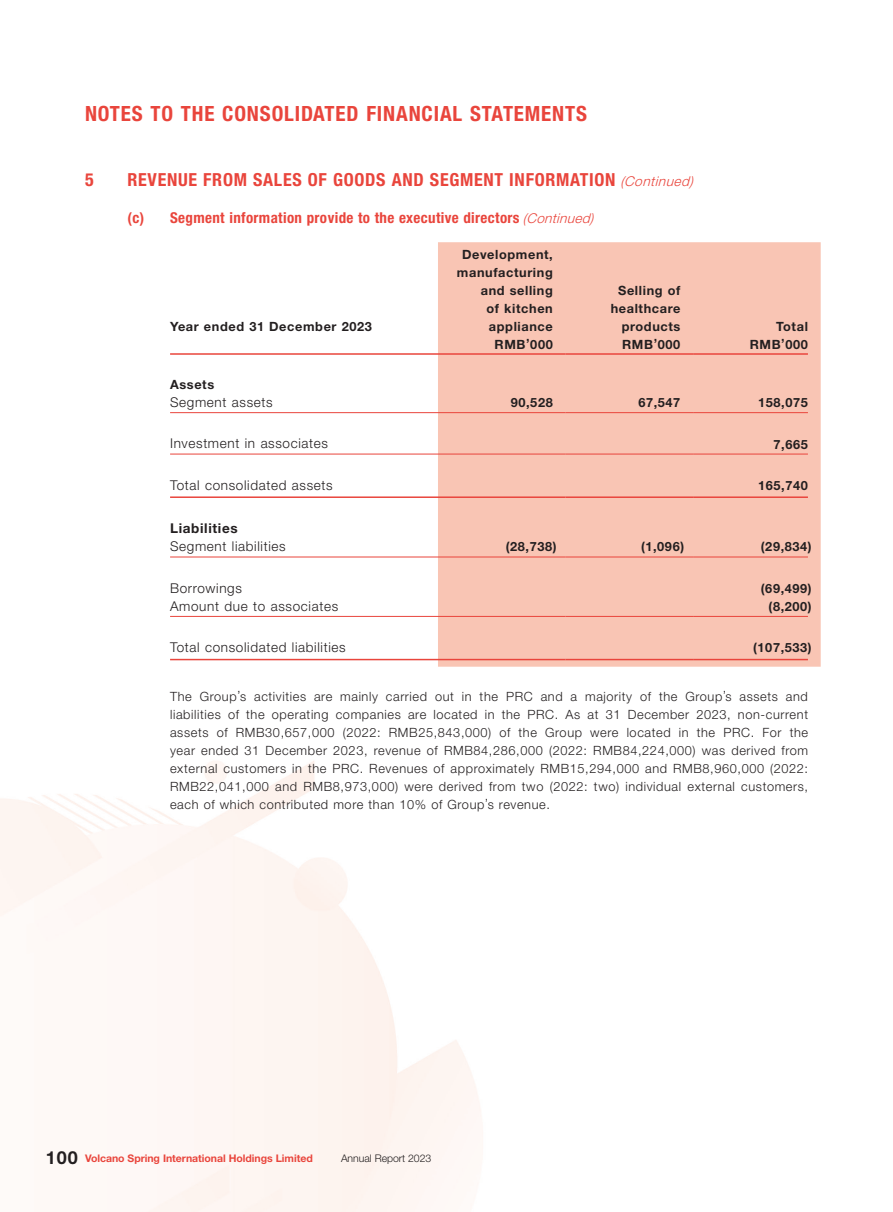
<style>
.page{position:relative;width:893px;height:1212px;background:#fff}
.page>*{position:absolute;margin:0;border:0;box-sizing:border-box;transform-origin:0 0}
.t1{font:700 condensed 21px "Helvetica Neue LT Std";letter-spacing:.04em;color:#e9453c}
.t2{font:700 condensed 18px "Helvetica Neue LT Std";letter-spacing:.04em;color:#e9453c}
.t3{font:700 condensed 15px "Helvetica Neue LT Std";letter-spacing:.025em;color:#e9453c}
.t4{font:300 13.5px "Helvetica Neue LT Std";letter-spacing:.05em;color:#231f20}
.t5{font:700 13.5px "Helvetica Neue LT Std";letter-spacing:.05em;color:#231f20}
.t6{font:300 12.75px/18px "Helvetica Neue LT Std";letter-spacing:.05em;color:#231f20;text-align:justify}
.t7{font:700 12.75px/18px "Helvetica Neue LT Std";letter-spacing:.05em;color:#231f20;text-align:right}
.t8{font:700 10.5px "Helvetica Neue LT Std";letter-spacing:-.005em;color:#e9453c}
.t9{font:300 10.5px "Helvetica Neue LT Std";letter-spacing:-.005em;color:#231f20}
.s1{font-weight:300;font-style:italic;font-stretch:normal;font-size:13.5px}
.s2{font-size:18px;color:#231f20}
</style>
<div class="page">
<div style="left:438px;top:242px;width:383px;height:425px;background:#f9c5b4"></div>
<hr style="left:170px;top:353px;width:268px;height:2px;background:#e9453c">
<hr style="left:438px;top:353px;width:128px;height:2px;background:#e9453c">
<hr style="left:566px;top:353px;width:127px;height:2px;background:#e9453c">
<hr style="left:693px;top:353px;width:115px;height:2px;background:#e9453c">
<hr style="left:170px;top:412px;width:268px;height:1px;background:#e9453c">
<hr style="left:438px;top:412px;width:128px;height:1px;background:#e9453c">
<hr style="left:566px;top:412px;width:127px;height:1px;background:#e9453c">
<hr style="left:693px;top:412px;width:115px;height:1px;background:#e9453c">
<hr style="left:170px;top:454px;width:268px;height:1px;background:#e9453c">
<hr style="left:438px;top:454px;width:128px;height:1px;background:#e9453c">
<hr style="left:566px;top:454px;width:127px;height:1px;background:#e9453c">
<hr style="left:693px;top:454px;width:115px;height:1px;background:#e9453c">
<hr style="left:170px;top:496px;width:268px;height:2px;background:#e9453c">
<hr style="left:438px;top:496px;width:128px;height:2px;background:#e9453c">
<hr style="left:566px;top:496px;width:127px;height:2px;background:#e9453c">
<hr style="left:693px;top:496px;width:115px;height:2px;background:#e9453c">
<hr style="left:170px;top:557px;width:268px;height:1px;background:#e9453c">
<hr style="left:438px;top:557px;width:128px;height:1px;background:#e9453c">
<hr style="left:566px;top:557px;width:127px;height:1px;background:#e9453c">
<hr style="left:693px;top:557px;width:115px;height:1px;background:#e9453c">
<hr style="left:170px;top:616px;width:268px;height:1px;background:#e9453c">
<hr style="left:438px;top:616px;width:128px;height:1px;background:#e9453c">
<hr style="left:566px;top:616px;width:127px;height:1px;background:#e9453c">
<hr style="left:693px;top:616px;width:115px;height:1px;background:#e9453c">
<hr style="left:170px;top:659px;width:268px;height:1px;background:#e9453c">
<hr style="left:438px;top:659px;width:128px;height:1px;background:#e9453c">
<hr style="left:566px;top:659px;width:127px;height:1px;background:#e9453c">
<hr style="left:693px;top:659px;width:115px;height:1px;background:#e9453c">
<h1 class="t1" style="left:85px;top:100px;width:503px">NOTES TO THE CONSOLIDATED FINANCIAL STATEMENTS</h1>
<h2 class="t2" style="left:85px;top:169px;width:10px">5</h2>
<h2 class="t2" style="left:128px;top:169px;width:567px">REVENUE FROM SALES OF GOODS AND SEGMENT INFORMATION <span class="s1">(Continued)</span></h2>
<p class="t3" style="left:128px;top:209px;width:468px">(c) Segment information provide to the executive directors <span class="s1">(Continued)</span></p>
<p class="t7" style="left:170px;top:317px;width:203px">Year ended 31 December 2023</p>
<p class="t7" style="left:457px;top:245px;width:97px">Development, manufacturing and selling<br>of kitchen appliance</p>
<p class="t7" style="left:611px;top:281px;width:71px">Selling of healthcare products</p>
<p class="t7" style="left:776px;top:317px;width:33px">Total</p>
<p class="t7" style="left:495px;top:335px;width:60px">RMB’000</p>
<p class="t7" style="left:622px;top:335px;width:60px">RMB’000</p>
<p class="t7" style="left:750px;top:335px;width:60px">RMB’000</p>
<p class="t7" style="left:170px;top:375px;width:46px">Assets</p>
<p class="t4" style="left:170px;top:394px;width:104px">Segment assets</p>
<p class="t7" style="left:511px;top:393px;width:44px">90,528</p>
<p class="t7" style="left:638px;top:393px;width:44px">67,547</p>
<p class="t7" style="left:758px;top:393px;width:51px">158,075</p>
<p class="t4" style="left:170px;top:435px;width:159px">Investment in associates</p>
<p class="t7" style="left:774px;top:435px;width:36px">7,665</p>
<p class="t4" style="left:170px;top:477px;width:164px">Total consolidated assets</p>
<p class="t7" style="left:758px;top:476px;width:51px">165,740</p>
<p class="t5" style="left:170px;top:520px;width:69px">Liabilities</p>
<p class="t4" style="left:170px;top:538px;width:117px">Segment liabilities</p>
<p class="t7" style="left:506px;top:538px;width:52px">(28,738)</p>
<p class="t7" style="left:641px;top:538px;width:45px">(1,096)</p>
<p class="t7" style="left:761px;top:538px;width:52px">(29,834)</p>
<p class="t4" style="left:170px;top:580px;width:73px">Borrowings</p>
<p class="t7" style="left:761px;top:579px;width:52px">(69,499)</p>
<p class="t4" style="left:170px;top:598px;width:170px">Amount due to associates</p>
<p class="t7" style="left:769px;top:597px;width:45px">(8,200)</p>
<p class="t4" style="left:170px;top:639px;width:177px">Total consolidated liabilities</p>
<p class="t7" style="left:753px;top:638px;width:60px">(107,533)</p>
<p class="t6" style="left:170px;top:687px;width:640px">The Group’s activities are mainly carried out in the PRC and a majority of the Group’s assets and liabilities of the operating companies are located in the PRC. As at 31 December 2023, non-current assets of RMB30,657,000 (2022: RMB25,843,000) of the Group were located in the PRC. For the year ended 31 December 2023, revenue of RMB84,286,000 (2022: RMB84,224,000) was derived from external customers in the PRC. Revenues of approximately RMB15,294,000 and RMB8,960,000 (2022:<br>RMB22,041,000 and RMB8,973,000) were derived from two (2022: two) individual external customers, each of which contributed more than 10% of Group’s revenue.</p>
<p class="t8" style="left:46px;top:1151px;width:268px"><span class="s2">100</span> Volcano Spring International Holdings Limited</p>
<p class="t9" style="left:341px;top:1152px;width:92px">Annual Report 2023</p>
</div>
